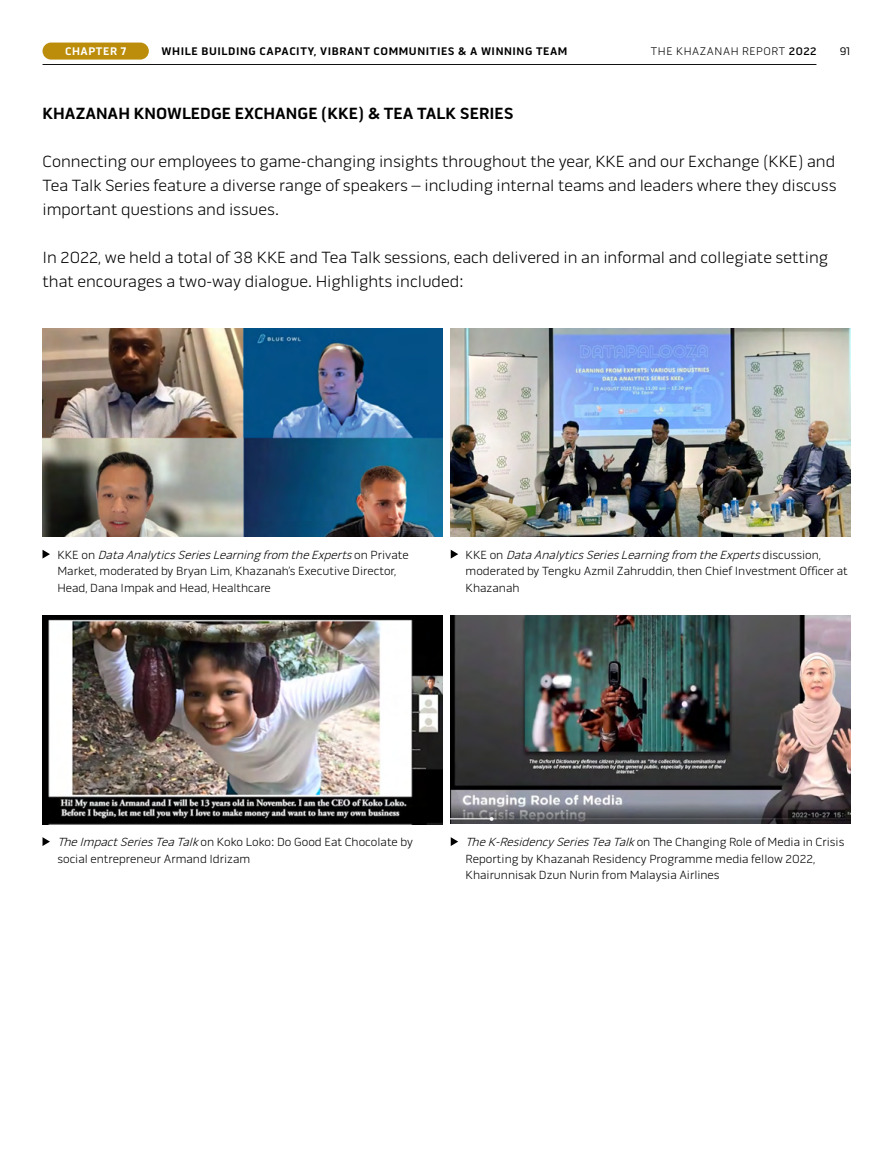
<style>
.page{position:relative;width:893px;height:1149px;background:#fff}
.page>*{position:absolute;margin:0;border:0;box-sizing:border-box;transform-origin:0 0}
.t1{font:300 16.5px/24px "Pill Gothic 600 mg";color:#000;text-align:justify}
.t2{font:700 16.5px "Pill Gothic 600 mg";color:#000}
.t3{font:300 12px/16.5px "Pill Gothic 600 mg";color:#000}
.t4{font:700 11.25px "Pill Gothic 600 mg";letter-spacing:.05em;color:#000}
.t5{font:300 11.25px "Pill Gothic 600 mg";letter-spacing:.05em;color:#000}
.t6{font:700 11.25px "Pill Gothic 600 mg";letter-spacing:.05em;color:#fff}
.t7{font:11.25px "Pill Gothic 600 mg";color:#000}
.s1{font-weight:500}
.s2{font-style:italic}
</style>
<div class="page">
<div style="left:43px;top:43px;width:106px;height:17px;background:#bb8d0a;border-radius:9px"></div>
<hr style="left:43px;top:64px;width:773px;height:1px;background:#000">
<img style="left:451px;top:328px;width:399px;height:208px">
<svg style="left:43px;top:550px;width:7px;height:8px"></svg>
<img style="left:43px;top:329px;width:399px;height:207px">
<svg style="left:451px;top:550px;width:7px;height:8px"></svg>
<svg style="left:43px;top:837px;width:7px;height:8px"></svg>
<svg style="left:451px;top:837px;width:7px;height:8px"></svg>
<img style="left:43px;top:615px;width:399px;height:209px">
<img style="left:451px;top:615px;width:399px;height:208px">
<p class="t6" style="left:65px;top:45px;width:63px">CHAPTER 7</p>
<p class="t4" style="left:162px;top:45px;width:407px">WHILE BUILDING CAPACITY, VIBRANT COMMUNITIES &amp; A WINNING TEAM</p>
<p class="t5" style="left:651px;top:45px;width:167px">THE KHAZANAH REPORT <span class="s1">2022</span></p>
<p class="t7" style="left:840px;top:45px;width:12px">91</p>
<h1 class="t2" style="left:43px;top:103px;width:473px">KHAZANAH KNOWLEDGE EXCHANGE (KKE) &amp; TEA TALK SERIES</h1>
<p class="t1" style="left:43px;top:149px;width:796px">Connecting our employees to game-changing insights throughout the year, KKE and our Exchange (KKE) and Tea Talk Series feature a diverse range of speakers – including internal teams and leaders where they discuss important questions and issues.</p>
<h1 class="t1" style="left:43px;top:245px;width:787px">In 2022, we held a total of 38 KKE and Tea Talk sessions, each delivered in an informal and collegiate setting that encourages a two-way dialogue. Highlights included:</h1>
<p class="t3" style="left:57px;top:546px;width:353px">K K E o n <span class="s2">DataAnalyticsSeriesLearningfrom theExperts</span>o n P r i v a t e<br>Market, moderated by Bryan Lim, Khazanah’s Executive Director,<br>Head, Dana Impak and Head, Healthcare</p>
<p class="t3" style="left:466px;top:546px;width:384px">K K E o n <span class="s2">DataAnalyticsSeriesLearningfrom theExperts</span>d i s c u s s i o n , moderated by Tengku Azmil Zahruddin, then Chief Investment Officer at<br>Khazanah</p>
<p class="t3" style="left:57px;top:833px;width:357px"><span class="s2">TheImpactSeriesTeaTalk</span>on Koko Loko: Do Good Eat Chocolate by social entrepreneur Armand Idrizam</p>
<p class="t3" style="left:466px;top:833px;width:380px"><span class="s2">TheK-ResidencySeriesTeaTalk</span>on The Changing Role of Media in Crisis<br>Reporting by Khazanah Residency Programme media fellow 2022,<br>Khairunnisak Dzun Nurin from Malaysia Airlines</p>
</div>
